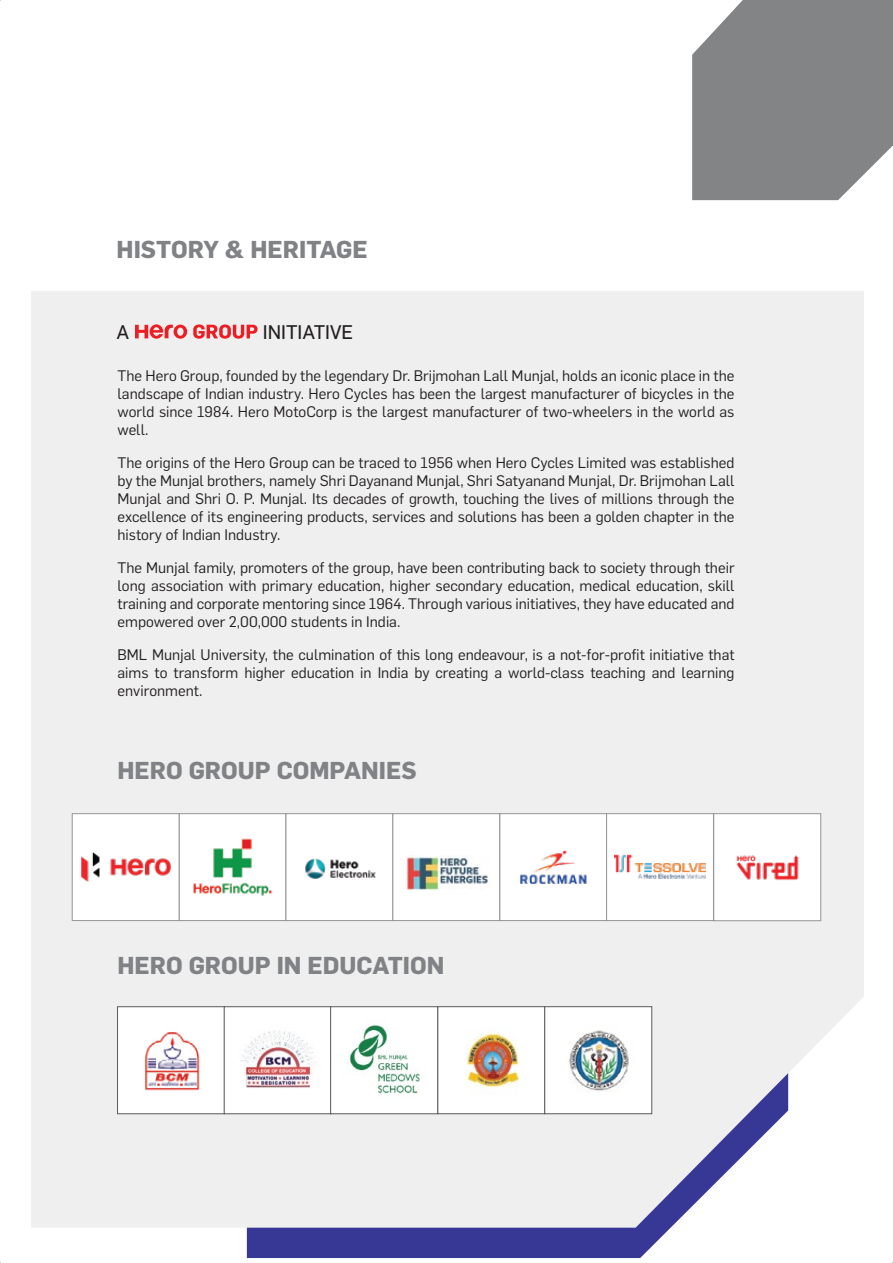
<style>
.page{position:relative;width:893px;height:1263px;background:#fff}
.page>*{position:absolute;margin:0;border:0;box-sizing:border-box;transform-origin:0 0}
.t1{font:700 24px "Flama";color:#808285}
.t2{font:19.35px "Flama Basic";color:#231f20}
.t3{font:15px/18px "Flama";color:#231f20;text-align:justify}
</style>
<div class="page">
<div style="left:247px;top:1228px;width:423px;height:30px;background:#373896"></div>
<div style="left:31px;top:291px;width:833px;height:937px;background:#eeefee"></div>
<svg style="left:692px;top:0;width:201px;height:200px"></svg>
<svg style="left:135px;top:324px;width:52px;height:15px"></svg>
<svg style="left:193px;top:324px;width:65px;height:15px"></svg>
<div style="left:117px;top:1006px;width:108px;height:108px;background:#fff;border:1px solid #595a5c"></div>
<div style="left:224px;top:1006px;width:108px;height:108px;background:#fff;border:1px solid #595a5c"></div>
<img style="left:240px;top:1030px;width:76px;height:58px">
<img style="left:145px;top:1032px;width:55px;height:59px">
<div style="left:437px;top:1006px;width:108px;height:108px;background:#fff;border:1px solid #595a5c"></div>
<img style="left:466px;top:1033px;width:55px;height:55px">
<div style="left:330px;top:1006px;width:108px;height:108px;background:#fff;border:1px solid #595a5c"></div>
<img style="left:349px;top:1025px;width:71px;height:69px">
<div style="left:544px;top:1006px;width:108px;height:108px;background:#fff;border:1px solid #595a5c"></div>
<img style="left:569px;top:1030px;width:60px;height:61px">
<div style="left:713px;top:813px;width:108px;height:108px;background:#fff;border:1px solid #939598"></div>
<img style="left:736px;top:855px;width:63px;height:25px">
<div style="left:499px;top:813px;width:108px;height:108px;background:#fff;border:1px solid #939598"></div>
<div style="left:179px;top:813px;width:107px;height:108px;background:#fff;border:1px solid #939598"></div>
<div style="left:72px;top:813px;width:107px;height:108px;background:#fff;border:1px solid #939598"></div>
<img style="left:81px;top:852px;width:89px;height:30px">
<div style="left:286px;top:813px;width:107px;height:108px;background:#fff;border:1px solid #939598"></div>
<img style="left:305px;top:858px;width:71px;height:21px">
<div style="left:392px;top:813px;width:108px;height:108px;background:#fff;border:1px solid #939598"></div>
<img style="left:403px;top:855px;width:85px;height:34px">
<img style="left:193px;top:838px;width:80px;height:58px">
<img style="left:520px;top:850px;width:67px;height:34px">
<div style="left:606px;top:813px;width:108px;height:108px;background:#fff;border:1px solid #939598"></div>
<img style="left:614px;top:855px;width:91px;height:24px">
<h1 class="t1" style="left:117px;top:234px;width:253px">HISTORY &amp; HERITAGE</h1>
<p class="t2" style="left:117px;top:318px;width:14px">A</p>
<p class="t2" style="left:263px;top:318px;width:92px">INITIATIVE</p>
<p class="t3" style="left:118px;top:366px;width:618px">The Hero Group, founded by the legendary Dr. Brijmohan Lall Munjal, holds an iconic place in the landscape of Indian industry. Hero Cycles has been the largest manufacturer of bicycles in the world since 1984. Hero MotoCorp is the largest manufacturer of two-wheelers in the world as well.</p>
<p class="t3" style="left:118px;top:453px;width:619px">The origins of the Hero Group can be traced to 1956 when Hero Cycles Limited was established by the Munjal brothers, namely Shri Dayanand Munjal, Shri Satyanand Munjal, Dr. Brijmohan Lall Munjal and Shri O. P. Munjal. Its decades of growth, touching the lives of millions through the excellence of its engineering products, services and solutions has been a golden chapter in the history of Indian Industry.</p>
<p class="t3" style="left:118px;top:558px;width:619px">The Munjal family, promoters of the group, have been contributing back to society through their long association with primary education, higher secondary education, medical education, skill training and corporate mentoring since 1964. Through various initiatives, they have educated and empowered over 2,00,000 students in India.</p>
<p class="t3" style="left:118px;top:645px;width:618px">BML Munjal University, the culmination of this long endeavour, is a not-for-profit initiative that aims to transform higher education in India by creating a world-class teaching and learning environment.</p>
<h1 class="t1" style="left:118px;top:756px;width:300px">HERO GROUP COMPANIES</h1>
<h1 class="t1" style="left:118px;top:951px;width:328px">HERO GROUP IN EDUCATION</h1>
</div>
